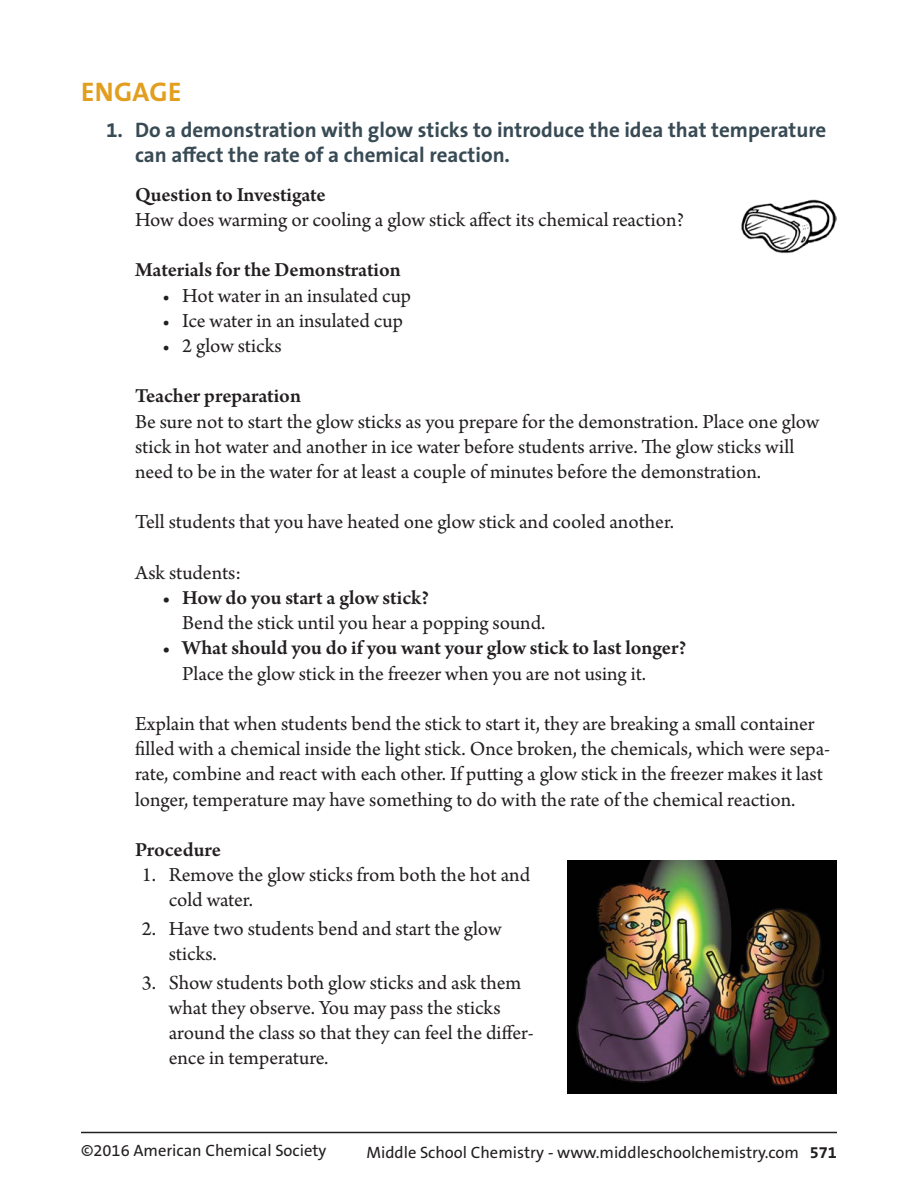
<style>
.page{position:relative;width:918px;height:1188px;background:#fff}
.page>*{position:absolute;margin:0;border:0;box-sizing:border-box;transform-origin:0 0}
.h3_fiveEs{font:700 27px "The Sans ACS W7";letter-spacing:.015em;color:#e29e1f}
.Indented_Text_Under{font:21px/25.2px "Arno Pro";color:#231f20}
.Bold_AND_Indented{font:600 21px/25.2px "Arno Pro";letter-spacing:-.005em;color:#231f20}
.t1{font:700 21px/25.2px "The Sans ACS W7";color:#384a54}
.t2{font:16.5px "The Sans ACS W5 Plain";color:#231f20}
.s1{font-weight:600}
.s2{font-weight:400}
.s3{font-family:"Arno Pro";font-size:21px}
.s4{font-family:"The Sans ACS W7";font-weight:700}
</style>
<div class="page">
<hr style="left:81px;top:1132px;width:756px;height:1px;background:#231f20">
<img style="left:568px;top:860px;width:269px;height:233px">
<img style="left:741px;top:199px;width:96px;height:55px">
<p class="h3_fiveEs" style="left:81px;top:75px;width:102px">ENGAGE</p>
<p class="t1" style="left:135px;top:117px;width:693px;text-indent:-29px">1. Do a demonstration with glow sticks to introduce the idea that temperature can affect the rate of a chemical reaction.</p>
<p class="Bold_AND_Indented" style="left:135px;top:183px;width:192px">Question to Investigate</p>
<p class="Indented_Text_Under" style="left:135px;top:208px;width:551px">How does warming or cooling a glow stick affect its chemical reaction?</p>
<p class="Bold_AND_Indented" style="left:135px;top:259px;width:267px">Materials for the Demonstration</p>
<p class="Indented_Text_Under" style="left:162px;top:284px;width:251px">• Hot water in an insulated cup</p>
<p class="Indented_Text_Under" style="left:162px;top:309px;width:243px">• Ice water in an insulated cup</p>
<p class="Indented_Text_Under" style="left:162px;top:334px;width:121px">• 2 glow sticks</p>
<p class="Bold_AND_Indented" style="left:135px;top:385px;width:168px">Teacher preparation</p>
<p class="Indented_Text_Under" style="left:135px;top:410px;width:686px">Be sure not to start the glow sticks as you prepare for the demonstration. Place one glow stick in hot water and another in ice water before students arrive. The glow sticks will need to be in the water for at least a couple of minutes before the demonstration.</p>
<p class="Indented_Text_Under" style="left:135px;top:511px;width:541px">Tell students that you have heated one glow stick and cooled another.</p>
<p class="Indented_Text_Under" style="left:135px;top:561px;width:108px">Ask students:</p>
<p class="Indented_Text_Under" style="left:182px;top:586px;width:365px;text-indent:-20px"><span class="s1">• How do you start a glow stick?<br></span>Bend the stick until you hear a popping sound.</p>
<p class="Bold_AND_Indented" style="left:182px;top:637px;width:506px;text-indent:-20px">• What should you do if you want your glow stick to last longer?<br><span class="s2">Place the glow stick in the freezer when you are not using it.</span></p>
<p class="Indented_Text_Under" style="left:135px;top:712px;width:697px">Explain that when students bend the stick to start it, they are breaking a small container filled with a chemical inside the light stick. Once broken, the chemicals, which were sepa&shy;rate, combine and react with each other. If putting a glow stick in the freezer makes it last longer, temperature may have something to do with the rate of the chemical reaction.</p>
<p class="Bold_AND_Indented" style="left:135px;top:838px;width:87px">Procedure</p>
<p class="Indented_Text_Under" style="left:169px;top:863px;width:363px;text-indent:-27px">1. Remove the glow sticks from both the hot and cold water.</p>
<p class="Indented_Text_Under" style="left:169px;top:917px;width:334px;text-indent:-27px">2. Have two students bend and start the glow sticks.</p>
<p class="Indented_Text_Under" style="left:169px;top:971px;width:367px;text-indent:-27px">3. Show students both glow sticks and ask them what they observe. You may pass the sticks around the class so that they can feel the differ&shy;ence in temperature.</p>
<p class="t2" style="left:81px;top:1140px;width:247px">©2016 American Chemical Society</p>
<p class="t2" style="left:366px;top:1142px;width:472px">Middle School Chemistry <span class="s3">-</span> www.middleschoolchemistry.com <span class="s4">571</span></p>
</div>
